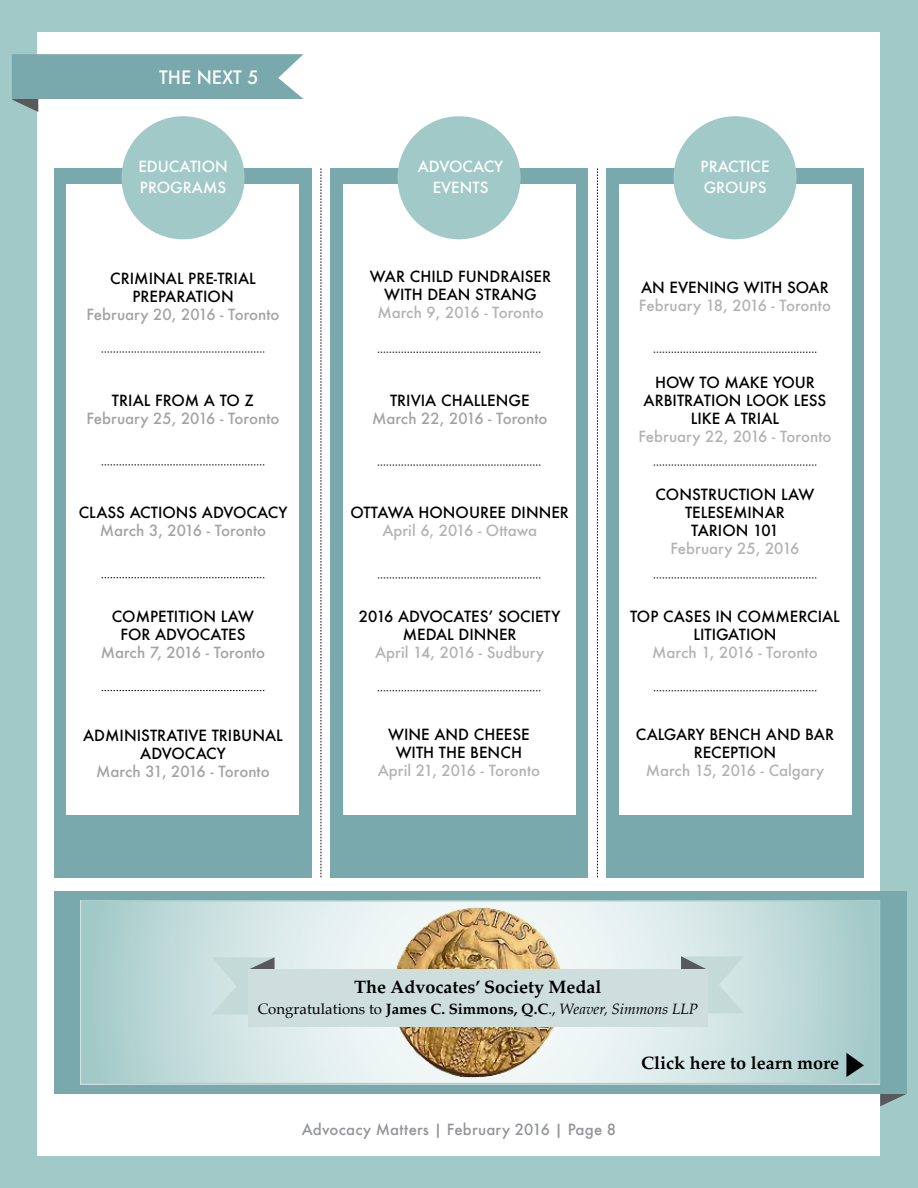
<style>
.page{position:relative;width:918px;height:1188px;background:#a1c9c8}
.page>*{position:absolute;margin:0;border:0;box-sizing:border-box;transform-origin:0 0}
.t1{font:700 18px "Palatino";color:#000}
.t2{font:500 18px "Futura";color:#fff}
.t3{font:500 15px/18px "Futura";color:#000;text-align:center}
.t4{font:500 15px "Futura";color:#b3b3b3}
.t5{font:500 15px "Futura";color:#a5a2a2}
.t6{font:15px "Palatino";color:#000}
.t7{font:500 15px/21.6px "Futura";color:#fff}
.t8{font:500 15px "Futura";letter-spacing:.015em;color:#939598}
.s1{font-weight:700}
.s2{font-style:italic}
</style>
<div class="page">
<div style="left:38px;top:32px;width:842px;height:1124px;background:#fff"></div>
<svg style="left:12px;top:54px;width:291px;height:58px"></svg>
<svg style="left:880px;top:1093px;width:27px;height:13px"></svg>
<div style="left:54px;top:891px;width:853px;height:202px;background:#79a9ad"></div>
<div style="left:54px;top:168px;width:258px;height:710px;background:#79a9ad"></div>
<div style="left:330px;top:168px;width:258px;height:710px;background:#79a9ad"></div>
<div style="left:606px;top:168px;width:258px;height:710px;background:#79a9ad"></div>
<div style="left:67px;top:184px;width:232px;height:630px;background:#fff"></div>
<div style="left:343px;top:184px;width:232px;height:630px;background:#fff"></div>
<div style="left:619px;top:184px;width:232px;height:630px;background:#fff"></div>
<svg style="left:321px;top:168px;width:1px;height:709px"></svg>
<svg style="left:102px;top:352px;width:162px;height:1px"></svg>
<svg style="left:378px;top:352px;width:162px;height:1px"></svg>
<svg style="left:654px;top:352px;width:162px;height:1px"></svg>
<svg style="left:102px;top:465px;width:162px;height:1px"></svg>
<svg style="left:378px;top:465px;width:162px;height:1px"></svg>
<svg style="left:654px;top:465px;width:162px;height:1px"></svg>
<svg style="left:102px;top:577px;width:162px;height:1px"></svg>
<svg style="left:378px;top:578px;width:162px;height:1px"></svg>
<svg style="left:654px;top:578px;width:162px;height:1px"></svg>
<svg style="left:102px;top:690px;width:162px;height:1px"></svg>
<svg style="left:378px;top:691px;width:162px;height:1px"></svg>
<svg style="left:654px;top:691px;width:162px;height:1px"></svg>
<svg style="left:597px;top:168px;width:1px;height:709px"></svg>
<div style="left:122px;top:116px;width:123px;height:123px;background:#a1c9c8;border-radius:50%"></div>
<div style="left:398px;top:116px;width:123px;height:123px;background:#a1c9c8;border-radius:50%"></div>
<div style="left:674px;top:116px;width:123px;height:123px;background:#a1c9c8;border-radius:50%"></div>
<svg style="left:81px;top:900px;width:799px;height:184px;background:#cae0e0"></svg>
<img style="left:394px;top:907px;width:168px;height:170px">
<svg style="left:681px;top:956px;width:63px;height:57px;background:#c0d4d4"></svg>
<svg style="left:212px;top:957px;width:63px;height:58px;background:#c0d5d4"></svg>
<div style="left:248px;top:970px;width:460px;height:57px;background:#cddedd"></div>
<svg style="left:846px;top:1053px;width:18px;height:24px"></svg>
<p class="t2" style="left:159px;top:65px;width:101px">THE NEXT 5</p>
<p class="t7" style="left:138px;top:155px;width:91px">EDUCATION<br>PROGRAMS</p>
<p class="t7" style="left:418px;top:155px;width:87px;text-align:center">ADVOCACY<br>EVENTS</p>
<p class="t7" style="left:701px;top:155px;width:70px">PRACTICE<br>GROUPS</p>
<p class="t3" style="left:110px;top:270px;width:147px">CRIMINAL PRE-TRIAL<br>PREPARATION</p>
<p class="t5" style="left:86px;top:304px;width:195px">February 20, 2016 - Toronto</p>
<p class="t3" style="left:112px;top:391px;width:143px">TRIAL FROM A TO Z</p>
<p class="t5" style="left:86px;top:408px;width:195px">February 25, 2016 - Toronto</p>
<p class="t3" style="left:79px;top:504px;width:210px">CLASS ACTIONS ADVOCACY</p>
<p class="t5" style="left:100px;top:521px;width:168px">March 3, 2016 - Toronto</p>
<p class="t3" style="left:112px;top:607px;width:144px">COMPETITION LAW<br>FOR ADVOCATES</p>
<p class="t5" style="left:101px;top:642px;width:166px">March 7, 2016 - Toronto</p>
<p class="t3" style="left:83px;top:726px;width:201px">ADMINISTRATIVE TRIBUNAL<br>ADVOCACY</p>
<p class="t5" style="left:96px;top:761px;width:175px">March 31, 2016 - Toronto</p>
<p class="t3" style="left:370px;top:268px;width:183px">WAR CHILD FUNDRAISER<br>WITH DEAN STRANG</p>
<p class="t4" style="left:377px;top:303px;width:168px">March 9, 2016 - Toronto</p>
<p class="t3" style="left:390px;top:391px;width:141px">TRIVIA CHALLENGE</p>
<p class="t5" style="left:372px;top:408px;width:177px">March 22, 2016 - Toronto</p>
<p class="t3" style="left:351px;top:503px;width:220px">OTTAWA HONOUREE DINNER</p>
<p class="t4" style="left:382px;top:520px;width:156px">April 6, 2016 - Ottawa</p>
<p class="t3" style="left:359px;top:607px;width:203px">2016 ADVOCATES’ SOCIETY<br>MEDAL DINNER</p>
<p class="t4" style="left:375px;top:642px;width:171px">April 14, 2016 - Sudbury</p>
<p class="t3" style="left:388px;top:726px;width:143px">WINE AND CHEESE<br>WITH THE BENCH</p>
<p class="t4" style="left:378px;top:761px;width:164px">April 21, 2016 - Toronto</p>
<p class="t3" style="left:641px;top:278px;width:189px">AN EVENING WITH SOAR</p>
<p class="t4" style="left:639px;top:295px;width:194px">February 18, 2016 - Toronto</p>
<p class="t3" style="left:644px;top:373px;width:184px">HOW TO MAKE YOUR<br>ARBITRATION LOOK LESS<br>LIKE A TRIAL</p>
<p class="t4" style="left:638px;top:426px;width:195px">February 22, 2016 - Toronto</p>
<p class="t3" style="left:656px;top:486px;width:160px">CONSTRUCTION LAW<br>TELESEMINAR<br>TARION 101</p>
<p class="t4" style="left:670px;top:538px;width:131px">February 25, 2016</p>
<p class="t3" style="left:630px;top:607px;width:211px">TOP CASES IN COMMERCIAL<br>LITIGATION</p>
<p class="t4" style="left:652px;top:642px;width:167px">March 1, 2016 - Toronto</p>
<p class="t3" style="left:636px;top:726px;width:200px">CALGARY BENCH AND BAR<br>RECEPTION</p>
<p class="t4" style="left:646px;top:761px;width:180px">March 15, 2016 - Calgary</p>
<p class="t1" style="left:354px;top:971px;width:249px">The Advocates’ Society Medal</p>
<p class="t6" style="left:258px;top:996px;width:442px">Congratulations to <span class="s1">James C. Simmons, Q.C</span>., <span class="s2">Weaver, Simmons LLP</span></p>
<p class="t1" style="left:641px;top:1048px;width:199px">Click here to learn more</p>
<p class="t8" style="left:302px;top:1119px;width:316px">Advocacy Matters | February 2016 | Page 8</p>
</div>
